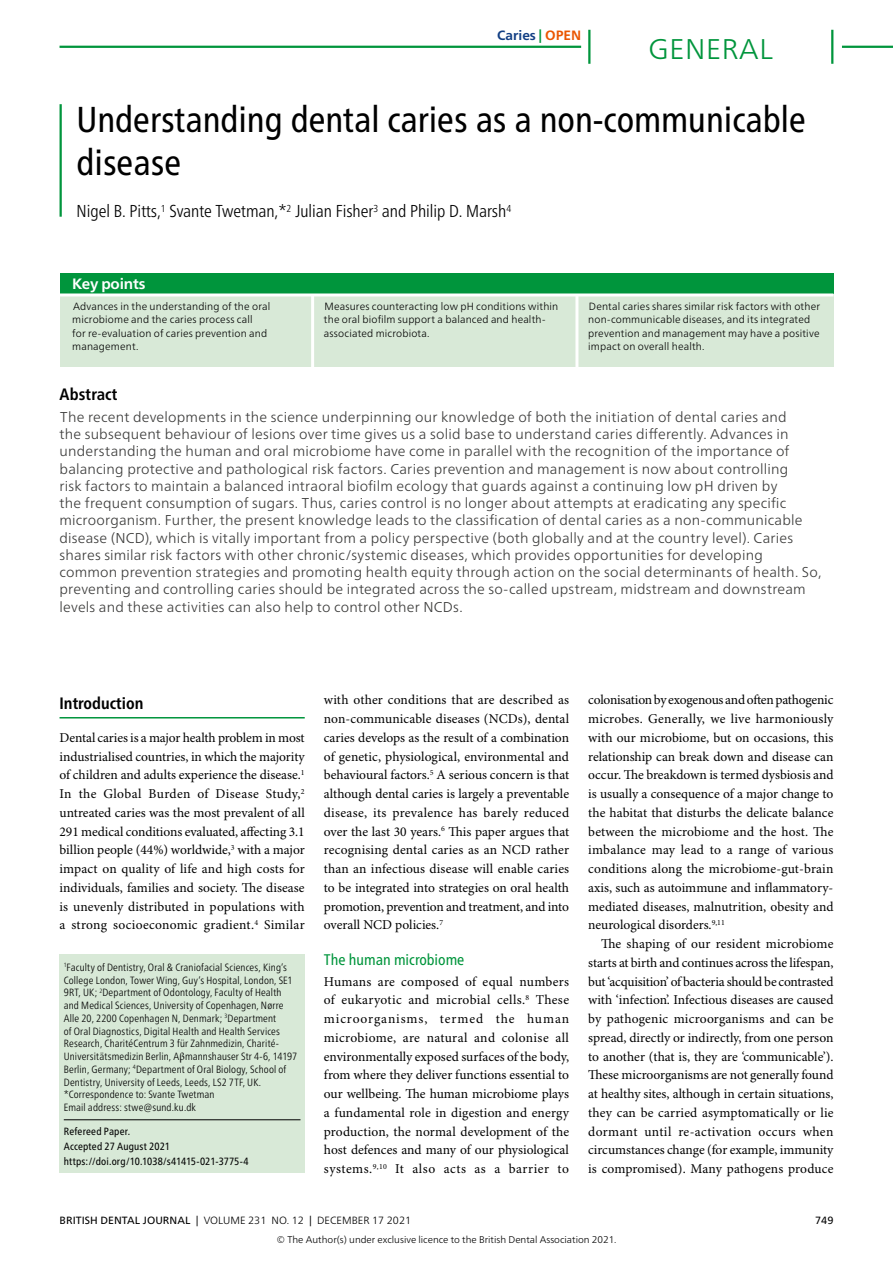
<style>
.page{position:relative;width:893px;height:1263px;background:#fff}
.page>*{position:absolute;margin:0;border:0;box-sizing:border-box;transform-origin:0 0}
.Title_3_Cnd_24pt{font:condensed 36px/43.2px "Frutiger Neue LT Pro";color:#000}
.t1{font:28.5px "Frutiger Neue LT Pro Light 2";letter-spacing:.025em;color:#00953c}
.Author_1{font:300 condensed 17.25px "Frutiger Neue LT Pro";color:#000}
.SectionHeading_1_MSS{font:700 condensed 16.5px "Frutiger Neue LT Pro";color:#000}
.Abstract_Heading_MSS{font:700 condensed 16.5px "Frutiger Neue LT Pro";letter-spacing:.01em;color:#000}
.SectionHeading_2_MSS{font:condensed 15.3px "Frutiger Neue LT Pro";color:#00953c}
.Key_Points_Heading_x{font:700 15px "Frutiger Neue LT Pro";letter-spacing:-.01em;color:#fff}
.t2{font:14.25px/17.2px "Frutiger Neue LT Pro Light 2";letter-spacing:.015em;color:#3a3a39}
.Para_9pt_justified_1{font:13.5px/18.8px "Minion Pro";color:#000;text-align:justify}
.Para_9pt_justified{font:13.5px/18.8px "Minion Pro";color:#000;text-align:justify}
.NoXML_MSS_page_tag_t{font:700 13.5px "Frutiger Neue LT Pro";color:#123f84}
.NoXML_Biography_MSS{font:300 condensed 10.5px/12.8px "Frutiger Neue LT Pro";letter-spacing:.015em;color:#000}
.t3{font:10.5px/13.5px "Frutiger Neue LT Pro Light 2";letter-spacing:.015em;color:#000}
.NoXML_article_detail{font:condensed 10.5px "Frutiger Neue LT Pro";letter-spacing:.015em;color:#000}
.t4{font:10.5px "Frutiger Neue LT Pro";letter-spacing:.005em;color:#000}
.t5{font:9.75px "Frutiger Neue LT Pro Light 2";color:#000}
.s1{color:#00953c}
.s2{color:#ea5602}
.s3{font-family:"Frutiger Neue LT Pro";font-weight:300}
.s4{font-family:"Minion Pro";font-weight:400;font-stretch:normal}
.s5{font-family:"Frutiger Neue LT Pro Light 2"}
</style>
<div class="page">
<div style="left:60px;top:273px;width:773px;height:94px;background:#d8e9d7"></div>
<hr style="left:60px;top:104px;width:2px;height:113px;background:#00953c">
<hr style="left:60px;top:717px;width:245px;height:1px;background:#00953c">
<div style="left:60px;top:273px;width:773px;height:20px;background:#00953c"></div>
<hr style="left:60px;top:293px;width:773px;height:3px;background:#fff">
<div style="left:60px;top:954px;width:245px;height:219px;background:#d8e9d7"></div>
<hr style="left:64px;top:1119px;width:236px;height:1px;background:#000">
<hr style="left:311px;top:295px;width:3px;height:83px;background:#fff">
<hr style="left:575px;top:295px;width:3px;height:83px;background:#fff">
<hr style="left:60px;top:46px;width:521px;height:2px;background:#00953c">
<hr style="left:842px;top:46px;width:51px;height:2px;background:#00953c">
<hr style="left:588px;top:30px;width:2px;height:34px;background:#00953c">
<hr style="left:831px;top:30px;width:2px;height:34px;background:#00953c">
<p class="NoXML_MSS_page_tag_t" style="left:497px;top:27px;width:85px">Caries <span class="s1">|</span> <span class="s2">OPEN</span></p>
<h2 class="t1" style="left:648px;top:32px;width:126px">GENERAL</h2>
<p class="Title_3_Cnd_24pt" style="left:77px;top:98px;width:731px">Understanding dental caries as a non-communicable disease</p>
<p class="Author_1" style="left:77px;top:201px;width:436px">Nigel B. Pitts,<sup>1</sup> Svante Twetman,*<sup>2</sup> Julian Fisher<sup>3</sup> and Philip D. Marsh<sup>4</sup></p>
<p class="Key_Points_Heading_x" style="left:72px;top:275px;width:75px">Key points</p>
<p class="t3" style="left:72px;top:300px;width:200px">Advances in the understanding of the oral microbiome and the caries process call<br>for re-evaluation of caries prevention and management.</p>
<p class="t3" style="left:324px;top:300px;width:236px">Measures counteracting low pH conditions within <span class="s3">the oral biofilm support a balanced and health&shy;</span>associated microbiota.</p>
<p class="t3" style="left:588px;top:300px;width:233px">Dental caries shares similar risk factors with other non-communicable diseases, and its integrated prevention and management may have a positive impact on overall health.</p>
<p class="Abstract_Heading_MSS" style="left:60px;top:385px;width:59px">Abstract</p>
<p class="t2" style="left:60px;top:408px;width:763px">The recent developments in the science underpinning our knowledge of both the initiation of dental caries and<br><span class="s3">the subsequent behaviour of lesions over time gives us a solid base to understand caries differently. Advances in </span>understanding the human and oral microbiome have come in parallel with the recognition of the importance of balancing protective and pathological risk factors. Caries prevention and management is now about controlling<br><span class="s3">risk factors to maintain a balanced intraoral biofilm ecology that guards against a continuing low pH driven by<br>the frequent consumption of sugars. Thus, caries control is no longer about attempts at eradicating any specific microorganism. Further, the present knowledge leads to the classification of dental caries as a non-communicable </span>disease (NCD), which is vitally important from a policy perspective (both globally and at the country level). Caries shares similar risk factors with other chronic/systemic diseases, which provides opportunities for developing common prevention strategies and promoting health equity through action on the social determinants of health. So, preventing and controlling caries should be integrated across the so-called upstream, midstream and downstream levels and these activities can also help to control other NCDs.</p>
<p class="SectionHeading_1_MSS" style="left:60px;top:693px;width:85px">Introduction</p>
<p class="Para_9pt_justified_1" style="left:60px;top:729px;width:247px">Dental caries is a major health problem in most industrialised countries, in which the majority of children and adults experience the disease.<sup>1<br></sup>In the Global Burden of Disease Study,<sup>2 </sup>untreated caries was the most prevalent of all 291 medical conditions evaluated, affecting 3.1 billion people (44%) worldwide,<sup>3</sup> with a major impact on quality of life and high costs for individuals, families and society. The disease is unevenly distributed in populations with a strong socioeconomic gradient.<sup>4</sup> Similar</p>
<p class="NoXML_Biography_MSS" style="left:64px;top:961px;width:235px"><sup>1</sup>Faculty of Dentistry, Oral &amp; Craniofacial Sciences, King’s College London, Tower Wing, Guy’s Hospital, London, SE1<br>9RT, UK; <sup>2</sup>Department of Odontology, Faculty of Health and Medical Sciences, University of Copenhagen, Nørre Alle 20, 2200 Copenhagen N, Denmark; <sup>3</sup>Department<br>of Oral Diagnostics, Digital Health and Health Services Research, CharitéCentrum 3 für Zahnmedizin, Charité-Universitätsmedizin Berlin, A<span class="s4">β</span>mannshauser Str 4-6, 14197<br>Berlin, Germany; <sup>4</sup>Department of Oral Biology, School of Dentistry, University of Leeds, Leeds, LS2 7TF, UK. *Correspondence to: Svante Twetman<br>Email address: stwe@sund.ku.dk</p>
<p class="NoXML_article_detail" style="left:64px;top:1125px;width:68px">Refereed Paper.</p>
<p class="NoXML_article_detail" style="left:64px;top:1140px;width:108px">Accepted 27 August 2021</p>
<p class="NoXML_article_detail" style="left:64px;top:1155px;width:186px">https://doi.org/10.1038/s41415-021-3775-4</p>
<p class="Para_9pt_justified_1" style="left:324px;top:691px;width:247px">with other conditions that are described as non-communicable diseases (NCDs), dental caries develops as the result of a combination of genetic, physiological, environmental and behavioural factors.<sup>5</sup> A serious concern is that although dental caries is largely a preventable disease, its prevalence has barely reduced over the last 30 years.<sup>6</sup> This paper argues that recognising dental caries as an NCD rather than an infectious disease will enable caries to be integrated into strategies on oral health promotion, prevention and treatment, and into overall NCD policies.<sup>7</sup></p>
<p class="SectionHeading_2_MSS" style="left:324px;top:951px;width:142px">The human microbiome</p>
<p class="Para_9pt_justified_1" style="left:324px;top:972px;width:247px">Humans are composed of equal numbers of eukaryotic and microbial cells.<sup>8</sup> These microorganisms, termed the human microbiome, are natural and colonise all environmentally exposed surfaces of the body, from where they deliver functions essential to our wellbeing. The human microbiome plays a fundamental role in digestion and energy production, the normal development of the host defences and many of our physiological systems.<sup>9,10</sup> It also acts as a barrier to</p>
<p class="Para_9pt_justified_1" style="left:588px;top:691px;width:247px">colonisation by exogenous and often pathogenic microbes. Generally, we live harmoniously with our microbiome, but on occasions, this relationship can break down and disease can occur. The breakdown is termed dysbiosis and is usually a consequence of a major change to the habitat that disturbs the delicate balance between the microbiome and the host. The imbalance may lead to a range of various conditions along the microbiome-gut-brain axis, such as autoimmune and inflammatory&shy;mediated diseases, malnutrition, obesity and neurological disorders.<sup>9,11</sup></p>
<p class="Para_9pt_justified" style="left:588px;top:935px;width:247px;text-indent:13px">The shaping of our resident microbiome starts at birth and continues across the lifespan, but ‘acquisition’ of bacteria should be contrasted with ‘infection’. Infectious diseases are caused by pathogenic microorganisms and can be spread, directly or indirectly, from one person to another (that is, they are ‘communicable’).<br>These microorganisms are not generally found at healthy sites, although in certain situations, they can be carried asymptomatically or lie dormant until re-activation occurs when circumstances change (for example, immunity is compromised). Many pathogens produce</p>
<p class="t4" style="left:60px;top:1214px;width:273px">BRITISH DENTAL JOURNAL | <span class="s5">VOLUME 231 NO. 12</span> | <span class="s5">Decem</span></p>
<p class="t3" style="left:352px;top:1214px;width:61px">ber 17 2021</p>
<p class="t4" style="left:815px;top:1214px;width:20px">749</p>
<p class="t5" style="left:276px;top:1234px;width:342px">© The Author(s) under exclusive licence to the British Dental Association 2021.</p>
</div>
